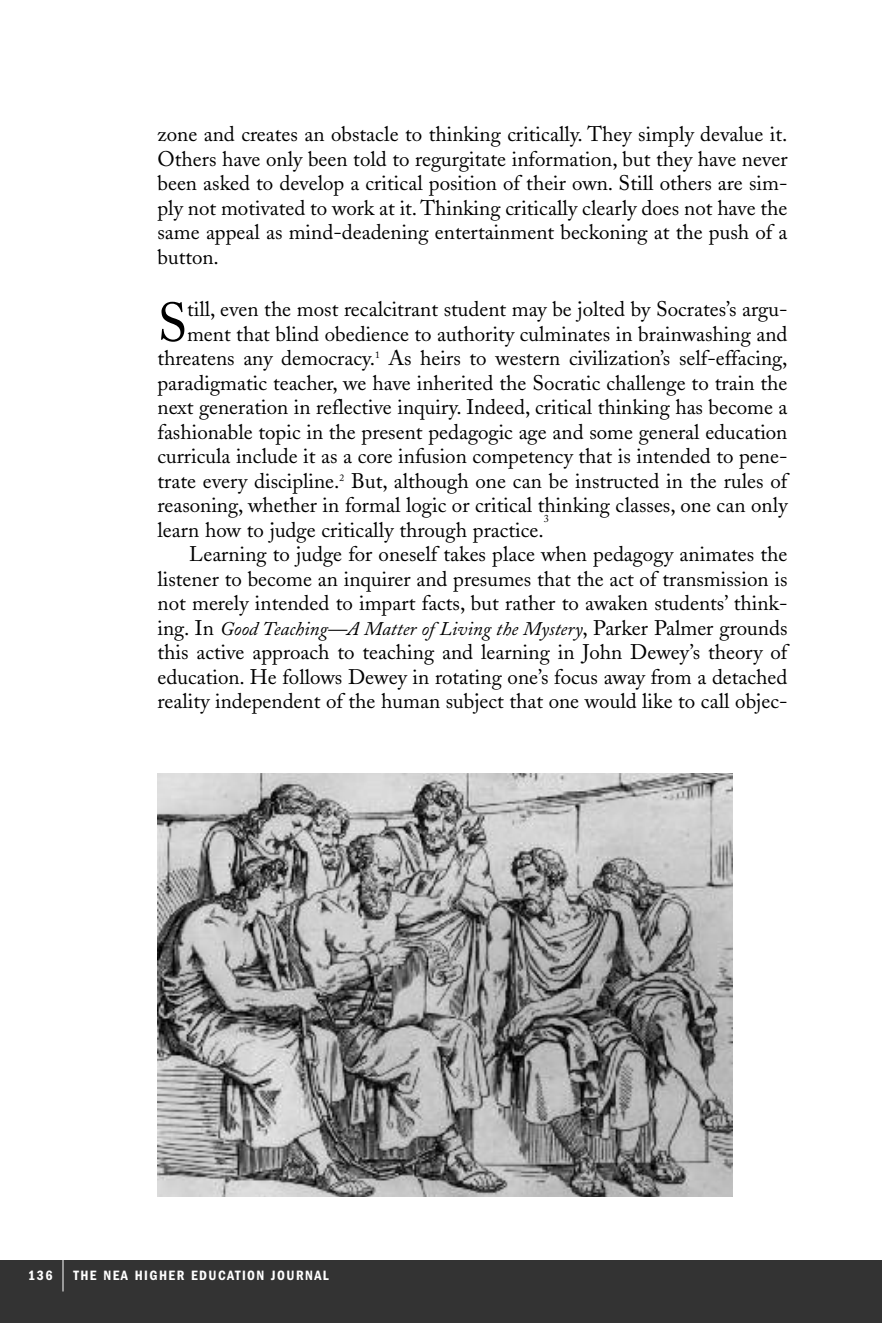
<style>
.page{position:relative;width:882px;height:1323px;background:#fff}
.page>*{position:absolute;margin:0;border:0;box-sizing:border-box;transform-origin:0 0}
.t1{font:54.25px "Adobe Caslon";color:#000}
.t2{font:21px/24.5px "Adobe Caslon";color:#000;text-align:justify}
.t3{font:italic 19.25px "Adobe Caslon";color:#000}
.t4{font:600 condensed 14px "Franklin Gothic";letter-spacing:.1em;color:#fff}
.t5{font:10.5px "Adobe Caslon";color:#000}
.s1{font-style:normal;font-size:21px}
</style>
<div class="page">
<div style="left:0;top:1260px;width:882px;height:63px;background:#333"></div>
<hr style="left:63px;top:1256px;width:1px;height:36px;background:#fff">
<img style="left:158px;top:773px;width:574px;height:424px">
<p class="t2" style="left:158px;top:125px;width:632px">zone and creates an obstacle to thinking critically. They simply devalue it.<br>Others have only been told to regurgitate information, but they have never been asked to develop a critical position of their own. Still others are sim&shy;ply not motivated to work at it. Thinking critically clearly does not have the same appeal as mind-deadening entertainment beckoning at the push of a button.</p>
<h1 class="t1" style="left:158px;top:303px;width:31px">S</h1>
<p class="t2" style="left:187px;top:300px;width:602px">till, even the most recalcitrant student may be jolted by Socrates’s argu-</p>
<p class="t2" style="left:187px;top:324px;width:602px">ment that blind obedience to authority culminates in brainwashing and</p>
<p class="t2" style="left:158px;top:349px;width:632px">threatens any democracy.<sup>1</sup> As heirs to western civilization’s self-effacing,</p>
<p class="t2" style="left:157px;top:373px;width:632px">paradigmatic teacher, we have inherited the Socratic challenge to train the</p>
<p class="t2" style="left:157px;top:398px;width:632px">next generation in reflective inquiry. Indeed, critical thinking has become a</p>
<p class="t2" style="left:157px;top:422px;width:632px">fashionable topic in the present pedagogic age and some general education</p>
<p class="t2" style="left:157px;top:447px;width:632px">curricula include it as a core infusion competency that is intended to pene-</p>
<p class="t2" style="left:157px;top:471px;width:632px">trate every discipline.<sup>2</sup> But, although one can be instructed in the rules of</p>
<p class="t2" style="left:158px;top:496px;width:632px">reasoning, whether in formal logic or critical thinking classes, one can only</p>
<p class="t2" style="left:158px;top:520px;width:388px">learn how to judge critically through practice.</p>
<p class="t5" style="left:544px;top:515px;width:7px">3</p>
<p class="t2" style="left:157px;top:545px;width:632px;text-indent:32px">Learning to judge for oneself takes place when pedagogy animates the listener to become an inquirer and presumes that the act of transmission is not merely intended to impart facts, but rather to awaken students’ think-</p>
<p class="t3" style="left:158px;top:622px;width:632px"><span class="s1">ing. In</span> Good Teaching—A Matter of Living the Mystery<span class="s1">, Parker Palmer grounds</span></p>
<p class="t2" style="left:157px;top:643px;width:632px">this active approach to teaching and learning in John Dewey’s theory of education. He follows Dewey in rotating one’s focus away from a detached reality independent of the human subject that one would like to call objec-</p>
<p class="t4" style="left:28px;top:1270px;width:26px">136</p>
<p class="t4" style="left:74px;top:1270px;width:257px">THE NEA HIGHER EDUCATION JOURNAL</p>
</div>
